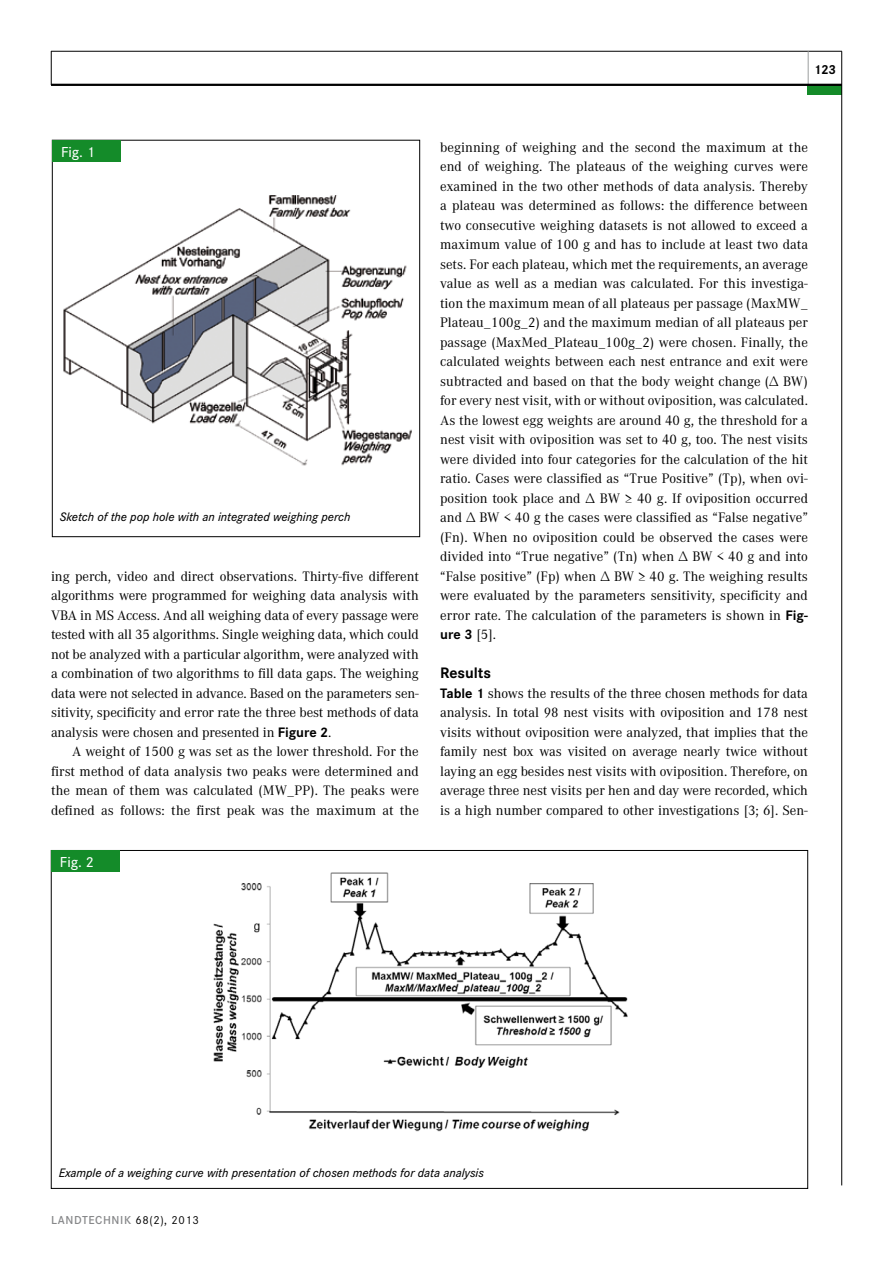
<style>
.page{position:relative;width:893px;height:1263px;background:#fff}
.page>*{position:absolute;margin:0;border:0;box-sizing:border-box;transform-origin:0 0}
.t1{font:700 15.75px "Corporate S";color:#000}
.t2{font:500 15px "Corporate S";color:#fff}
.t3{font:14.25px/19.5px "Corporate A";color:#000;text-align:justify}
.t4{font:700 14.25px "Corporate S";color:#000}
.t5{font:700 13.5px "Corporate S";color:#000}
.t6{font:italic 500 12.75px "Corporate S";color:#000}
.t7{font:600 12px "Corporate S";letter-spacing:.05em;color:#87888a}
.s1{font-family:"Corporate S";font-weight:700}
.s2{font-family:"Corporate A";font-weight:400}
.s3{font-weight:400;color:#000}
</style>
<div class="page">
<hr style="left:51px;top:51px;width:1px;height:34px;background:#000">
<hr style="left:51px;top:51px;width:791px;height:1px;background:#000">
<hr style="left:808px;top:51px;width:1px;height:34px;background:#9c9e9f">
<div style="left:808px;top:85px;width:34px;height:10px;background:#148b29"></div>
<hr style="left:841px;top:51px;width:1px;height:1134px;background:#000">
<hr style="left:51px;top:84px;width:791px;height:2px;background:#000">
<img style="left:63px;top:195px;width:349px;height:271px">
<div style="left:53px;top:140px;width:68px;height:22px;background:#148b29"></div>
<div style="left:51px;top:851px;width:68px;height:21px;background:#148b29"></div>
<img style="left:213px;top:872px;width:415px;height:260px">
<p class="t5" style="left:814px;top:61px;width:24px">123</p>
<p class="t2" style="left:61px;top:143px;width:35px">Fig. 1</p>
<p class="t6" style="left:60px;top:510px;width:292px">Sketch of the pop hole with an integrated weighing perch</p>
<p class="t3" style="left:51px;top:567px;width:369px">ing perch, video and direct observations. Thirty-five different algorithms were programmed for weighing data analysis with VBA in MS Access. And all weighing data of every passage were tested with all 35 algorithms. Single weighing data, which could not be analyzed with a particular algorithm, were analyzed with a combination of two algorithms to fill data gaps. The weighing data were not selected in advance. Based on the parameters sen&shy;sitivity, specificity and error rate the three best methods of data analysis were chosen and presented in <span class="s1">Figure 2</span>.</p>
<p class="t3" style="left:51px;top:742px;width:369px;text-indent:21px">A weight of 1500 g was set as the lower threshold. For the first method of data analysis two peaks were determined and the mean of them was calculated (MW_PP). The peaks were defined as follows: the first peak was the maximum at the</p>
<p class="t2" style="left:60px;top:853px;width:35px">Fig. 2</p>
<p class="t3" style="left:440px;top:138px;width:369px">beginning of weighing and the second the maximum at the end of weighing. The plateaus of the weighing curves were examined in the two other methods of data analysis. Thereby a plateau was determined as follows: the difference between two consecutive weighing datasets is not allowed to exceed a maximum value of 100 g and has to include at least two data sets. For each plateau, which met the requirements, an average value as well as a median was calculated. For this investiga&shy;tion the maximum mean of all plateaus per passage (MaxMW_ Plateau_100g_2) and the maximum median of all plateaus per passage (MaxMed_Plateau_100g_2) were chosen. Finally, the calculated weights between each nest entrance and exit were subtracted and based on that the body weight change (Δ BW) for every nest visit, with or without oviposition, was calculated.<br>As the lowest egg weights are around 40 g, the threshold for a nest visit with oviposition was set to 40 g, too. The nest visits were divided into four categories for the calculation of the hit ratio. Cases were classified as “True Positive” (Tp), when ovi&shy;position took place and Δ BW ≥ 40 g. If oviposition occurred and Δ BW &lt; 40 g the cases were classified as “False negative” (Fn). When no oviposition could be observed the cases were divided into “True negative” (Tn) when Δ BW &lt; 40 g and into “False positive” (Fp) when Δ BW ≥ 40 g. The weighing results were evaluated by the parameters sensitivity, specificity and error rate. The calculation of the parameters is shown in <span class="s1">Fig-</span></p>
<p class="t4" style="left:440px;top:626px;width:58px">ure 3 <span class="s2">[5].</span></p>
<p class="t1" style="left:440px;top:664px;width:53px">Results</p>
<p class="t3" style="left:440px;top:684px;width:369px"><span class="s1">Table 1</span> shows the results of the three chosen methods for data analysis. In total 98 nest visits with oviposition and 178 nest visits without oviposition were analyzed, that implies that the family nest box was visited on average nearly twice without laying an egg besides nest visits with oviposition. Therefore, on average three nest visits per hen and day were recorded, which is a high number compared to other investigations [3; 6]. Sen-</p>
<p class="t6" style="left:59px;top:1166px;width:427px">Example of a weighing curve with presentation of chosen methods for data analysis</p>
<p class="t7" style="left:51px;top:1213px;width:149px">LANDTECHNIK <span class="s3">68(2), 2013</span></p>
</div>
